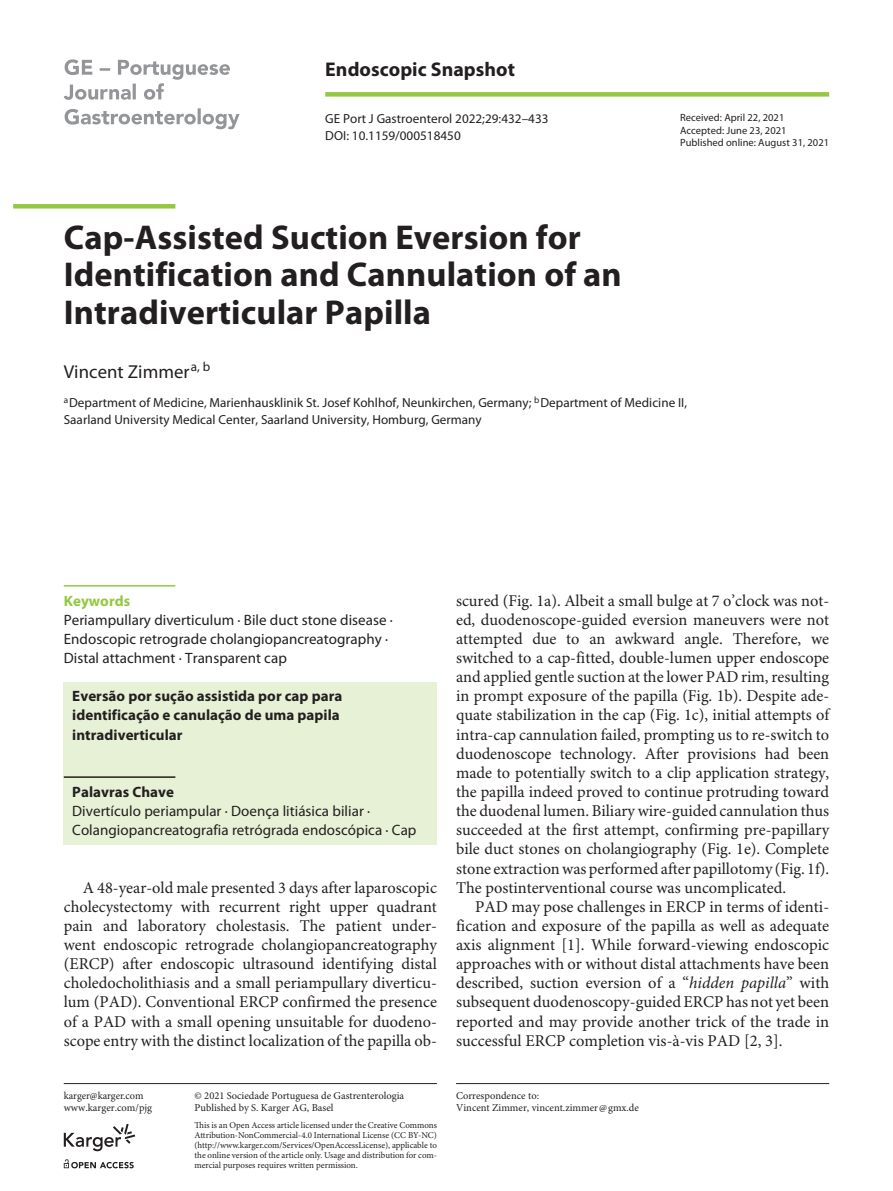
<style>
.page{position:relative;width:893px;height:1191px;background:#fff}
.page>*{position:absolute;margin:0;border:0;box-sizing:border-box;transform-origin:0 0}
.t1{font:700 34.5px/37.5px "Myriad Pro";letter-spacing:.005em;color:#231f20}
.t2{font:700 19.8px "Myriad Pro";letter-spacing:.005em;color:#231f20}
.t3{font:18.75px "Myriad Pro";letter-spacing:.005em;color:#231f20}
.t4{font:16.5px/19px "Minion Pro";color:#231f20;text-align:justify}
.t5{font:15px/19.2px "Myriad Pro";letter-spacing:.005em;color:#231f20}
.t6{font:700 15px/19.2px "Myriad Pro";letter-spacing:.005em;color:#231f20}
.t7{font:700 15px "Myriad Pro";letter-spacing:.005em;color:#93c840}
.t8{font:13.2px/17px "Myriad Pro";letter-spacing:.005em;color:#231f20}
.t9{font:10.5px/12px "Minion Pro";color:#231f20}
.t10{font:10.5px/12.8px "Myriad Pro";letter-spacing:.005em;color:#231f20}
.t11{font:9px/10.2px "Minion Pro";color:#231f20;text-align:justify}
.s1{font-style:italic}
</style>
<div class="page">
<hr style="left:64px;top:1083px;width:373px;height:1px;background:#231f20">
<div style="left:325px;top:92px;width:504px;height:5px;background:#93c840"></div>
<hr style="left:456px;top:1083px;width:373px;height:1px;background:#231f20">
<div style="left:64px;top:682px;width:373px;height:162px;background:#e6f1d5"></div>
<hr style="left:13px;top:204px;width:162px;height:4px;background:#93c840">
<svg style="left:65px;top:108px;width:175px;height:21px"></svg>
<svg style="left:64px;top:59px;width:166px;height:41px"></svg>
<hr style="left:64px;top:585px;width:111px;height:1px;background:#93c840">
<hr style="left:64px;top:776px;width:111px;height:2px;background:#231f20">
<svg style="left:64px;top:1159px;width:70px;height:9px"></svg>
<svg style="left:64px;top:1123px;width:71px;height:28px"></svg>
<p class="t2" style="left:325px;top:58px;width:191px">Endoscopic Snapshot</p>
<p class="t8" style="left:325px;top:110px;width:225px">GE Port J Gastroenterol 2022;29:432–433</p>
<p class="t8" style="left:325px;top:127px;width:137px">DOI: 10.1159/000518450</p>
<p class="t10" style="left:680px;top:111px;width:151px">Received: April 22, 2021<br>Accepted: June 23, 2021<br>Published online: August 31, 2021</p>
<h1 class="t1" style="left:64px;top:219px;width:560px">Cap-Assisted Suction Eversion for<br>Identification and Cannulation of an<br>Intradiverticular Papilla</h1>
<p class="t3" style="left:64px;top:361px;width:148px">Vincent Zimmer<sup>a,</sup> <sup>b</sup></p>
<p class="t8" style="left:64px;top:394px;width:625px"><sup>a</sup>Department of Medicine, Marienhausklinik St. Josef Kohlhof, Neunkirchen, Germany; <sup>b</sup>Department of Medicine II,<br>Saarland University Medical Center, Saarland University, Homburg, Germany</p>
<p class="t7" style="left:64px;top:592px;width:68px">Keywords</p>
<p class="t5" style="left:64px;top:610px;width:331px">Periampullary diverticulum · Bile duct stone disease ·<br>Endoscopic retrograde cholangiopancreatography ·<br>Distal attachment · Transparent cap</p>
<p class="t6" style="left:72px;top:687px;width:272px">Eversão por sução assistida por cap para identificação e canulação de uma papila intradiverticular</p>
<p class="t6" style="left:72px;top:782px;width:103px">Palavras Chave</p>
<p class="t5" style="left:72px;top:802px;width:346px">Divertículo periampular · Doença litiásica biliar ·<br>Colangiopancreatografia retrógrada endoscópica · Cap</p>
<p class="t4" style="left:64px;top:878px;width:375px;text-indent:19px">A 48-year-old male presented 3 days after laparoscopic cholecystectomy with recurrent right upper quadrant pain and laboratory cholestasis. The patient under&shy;went endoscopic retrograde cholangiopancreatography (ERCP) after endoscopic ultrasound identifying distal choledocholithiasis and a small periampullary diverticu&shy;lum (PAD). Conventional ERCP confirmed the presence of a PAD with a small opening unsuitable for duodeno&shy;scope entry with the distinct localization of the papilla ob-</p>
<p class="t9" style="left:64px;top:1089px;width:90px;line-height:12.8px">karger@karger.com www.karger.com/pjg</p>
<p class="t9" style="left:195px;top:1089px;width:211px">© 2021 Sociedade Portuguesa de Gastrenterologia<br>Published by S. Karger AG, Basel</p>
<p class="t11" style="left:195px;top:1120px;width:244px">This is an Open Access article licensed under the Creative Commons Attribution-NonCommercial-4.0 International License (CC BY-NC) (http://www.karger.com/Services/OpenAccessLicense), applicable to the online version of the article only. Usage and distribution for com&shy;mercial purposes requires written permission.</p>
<p class="t4" style="left:456px;top:591px;width:375px">scured (Fig. 1a). Albeit a small bulge at 7 o’clock was not&shy;ed, duodenoscope-guided eversion maneuvers were not attempted due to an awkward angle. Therefore, we switched to a cap-fitted, double-lumen upper endoscope and applied gentle suction at the lower PAD rim, resulting in prompt exposure of the papilla (Fig. 1b). Despite ade&shy;quate stabilization in the cap (Fig. 1c), initial attempts of intra-cap cannulation failed, prompting us to re-switch to duodenoscope technology. After provisions had been made to potentially switch to a clip application strategy, the papilla indeed proved to continue protruding toward the duodenal lumen. Biliary wire-guided cannulation thus succeeded at the first attempt, confirming pre-papillary bile duct stones on cholangiography (Fig. 1e). Complete stone extraction was performed after papillotomy (Fig. 1f).<br>The postinterventional course was uncomplicated.</p>
<p class="t4" style="left:456px;top:897px;width:375px;text-indent:19px">PAD may pose challenges in ERCP in terms of identi&shy;fication and exposure of the papilla as well as adequate axis alignment [1]. While forward-viewing endoscopic approaches with or without distal attachments have been described, suction eversion of a “<span class="s1">hidden papilla</span>” with subsequent duodenoscopy-guided ERCP has not yet been reported and may provide another trick of the trade in successful ERCP completion vis-à-vis PAD [2, 3].</p>
<p class="t9" style="left:456px;top:1089px;width:184px">Correspondence to:<br>Vincent Zimmer, vincent.zimmer@gmx.de</p>
</div>
